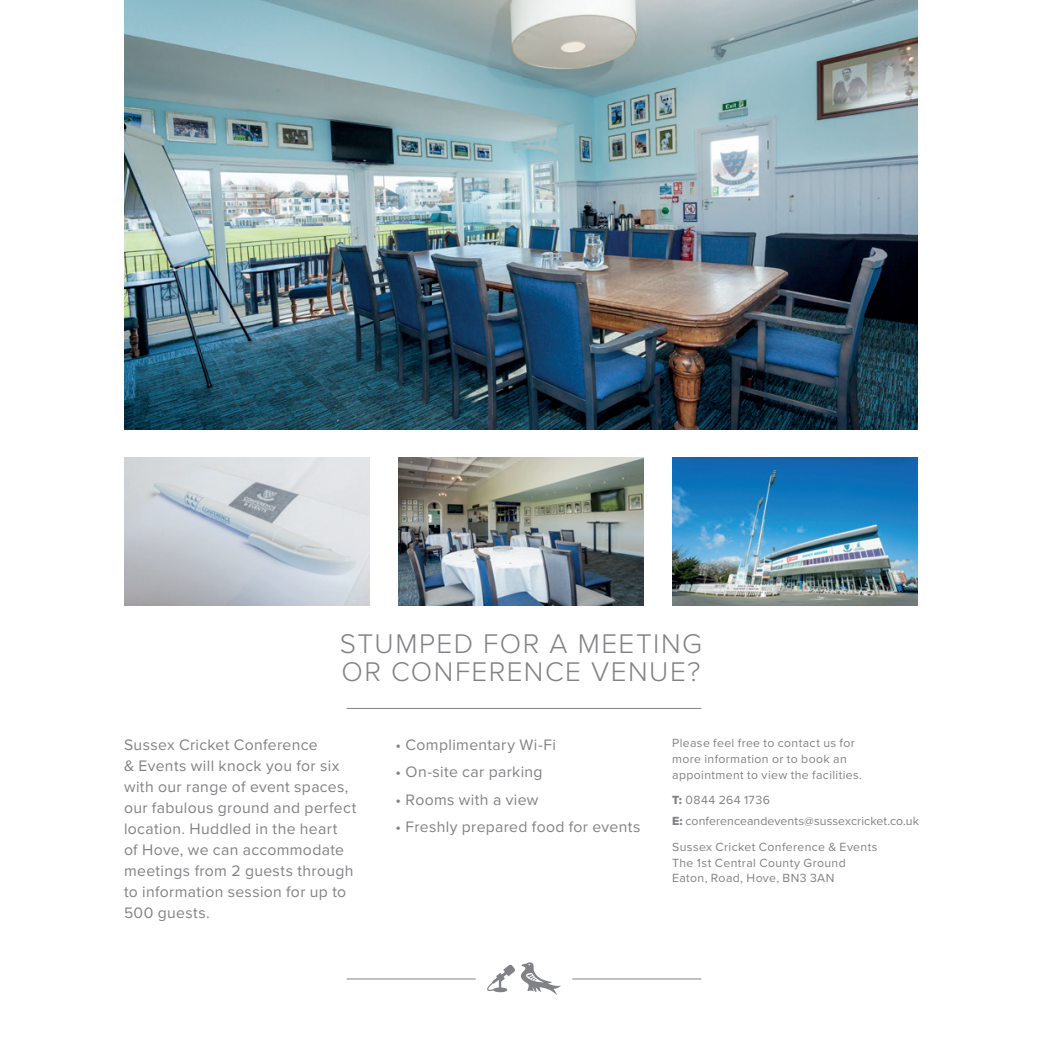
<style>
.page{position:relative;width:1042px;height:1042px;background:#fff}
.page>*{position:absolute;margin:0;border:0;box-sizing:border-box;transform-origin:0 0}
.t1{font:300 28px/28px "Proxima Nova";letter-spacing:.055em;color:#808285}
.t2{font:15.75px/21px "Proxima Nova";letter-spacing:.02em;color:#808285}
.t3{font:12.25px/15.8px "Proxima Nova";letter-spacing:.03em;color:#808285}
.t4{font:12.25px/20.7px "Proxima Nova";letter-spacing:.01em;color:#808285}
.s1{font-family:"Proxima Nova Extrabld"}
</style>
<div class="page">
<img style="left:124px;top:0;width:794px;height:429px">
<img style="left:124px;top:458px;width:246px;height:147px">
<img style="left:398px;top:458px;width:246px;height:147px">
<img style="left:672px;top:458px;width:246px;height:147px">
<hr style="left:347px;top:708px;width:354px;height:1px;background:#808285">
<hr style="left:572px;top:978px;width:129px;height:1px;background:#808285">
<hr style="left:347px;top:978px;width:129px;height:1px;background:#808285">
<svg style="left:487px;top:962px;width:74px;height:33px"></svg>
<h1 class="t1" style="left:340px;top:627px;width:364px">STUMPED FOR A MEETING<br>OR CONFERENCE VENUE?</h1>
<p class="t2" style="left:124px;top:733px;width:234px">Sussex Cricket Conference<br>&amp; Events will knock you for six with our range of event spaces, our fabulous ground and perfect location. Huddled in the heart<br>of Hove, we can accommodate meetings from 2 guests through to information session for up to<br>500 guests.</p>
<p class="t3" style="left:672px;top:735px;width:191px">Please feel free to contact us for more information or to book an appointment to view the facilities.</p>
<p class="t2" style="left:396px;top:733px;width:162px">• Complimentary Wi-Fi</p>
<p class="t2" style="left:396px;top:761px;width:149px">• On-site car parking</p>
<p class="t2" style="left:396px;top:788px;width:144px">• Rooms with a view</p>
<p class="t2" style="left:396px;top:816px;width:246px">• Freshly prepared food for events</p>
<p class="t4" style="left:672px;top:789px;width:248px"><span class="s1">T:</span> 0844 264 1736<br><span class="s1">E:</span> conferenceandevents@sussexcricket.co.uk</p>
<p class="t3" style="left:672px;top:838px;width:207px">Sussex Cricket Conference &amp; Events<br>The 1st Central County Ground<br>Eaton, Road, Hove, BN3 3AN</p>
</div>
